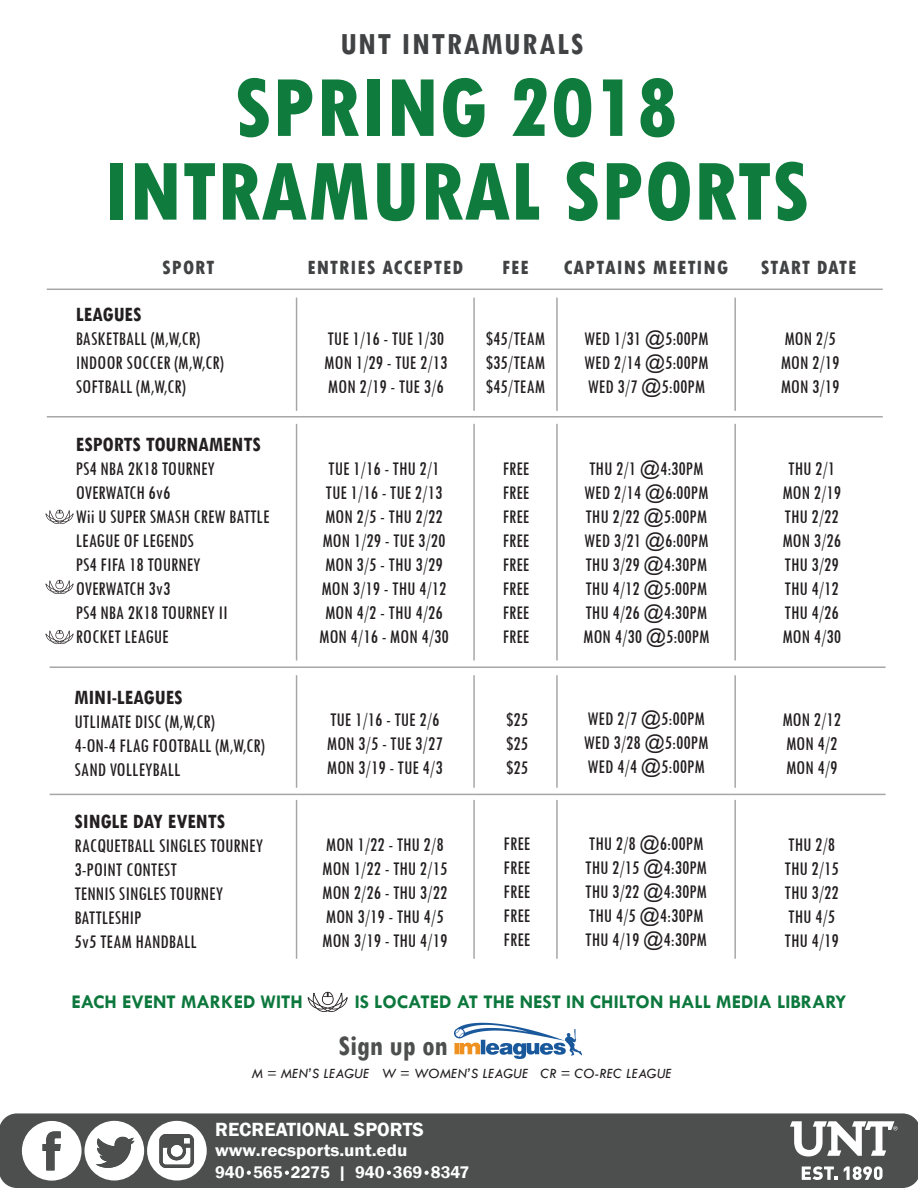
<style>
.page{position:relative;width:918px;height:1188px;background:#fff}
.page>*{position:absolute;margin:0;border:0;box-sizing:border-box;transform-origin:0 0}
.t1{font:800 condensed 86.55px/83.7px "Tw Cen";color:#0f7c3e;text-align:center}
.t2{font:700 condensed 32.7px "Tw Cen";letter-spacing:.05em;color:#414243}
.t3{font:700 condensed 30px "Tw Cen";color:#4d4f4e}
.t4{font:700 condensed 21.6px "Tw Cen";color:#231f20}
.t5{font:condensed 20.1px/24px "Tw Cen";color:#231f20}
.t6{font:800 condensed 20.1px "Tw Cen";letter-spacing:.05em;color:#414243}
.t7{font:600 19.65px "Franklin Gothic";color:#fff}
.t8{font:700 19.5px "Tw Cen";color:#0d783d}
.t9{font:600 17.25px "Franklin Gothic";color:#fff}
.t10{font:600 17.25px "Franklin Gothic";color:#fff;scale:1.1 1}
.t11{font:italic 14.55px "Tw Cen";color:#231f20}
</style>
<div class="page">
<img style="left:454px;top:1022px;width:128px;height:37px">
<hr style="left:296px;top:298px;width:1px;height:113px;background:#231f20">
<hr style="left:473px;top:298px;width:2px;height:113px;background:#231f20">
<hr style="left:734px;top:298px;width:2px;height:113px;background:#231f20">
<hr style="left:556px;top:298px;width:2px;height:113px;background:#231f20">
<hr style="left:296px;top:424px;width:1px;height:236px;background:#231f20">
<hr style="left:473px;top:424px;width:2px;height:236px;background:#231f20">
<hr style="left:734px;top:424px;width:2px;height:236px;background:#231f20">
<hr style="left:556px;top:424px;width:2px;height:236px;background:#231f20">
<hr style="left:47px;top:289px;width:836px;height:1px;background:#231f20">
<hr style="left:47px;top:416px;width:836px;height:2px;background:#231f20">
<hr style="left:50px;top:666px;width:836px;height:2px;background:#231f20">
<hr style="left:50px;top:794px;width:836px;height:1px;background:#231f20">
<hr style="left:556px;top:675px;width:2px;height:113px;background:#231f20">
<hr style="left:296px;top:675px;width:1px;height:113px;background:#231f20">
<hr style="left:734px;top:675px;width:2px;height:113px;background:#231f20">
<hr style="left:473px;top:675px;width:2px;height:113px;background:#231f20">
<hr style="left:556px;top:800px;width:2px;height:159px;background:#231f20">
<hr style="left:296px;top:800px;width:1px;height:159px;background:#231f20">
<hr style="left:734px;top:800px;width:2px;height:159px;background:#231f20">
<hr style="left:473px;top:800px;width:2px;height:159px;background:#231f20">
<div style="left:0;top:1113px;width:918px;height:75px;background:#4d4f4e"></div>
<svg style="left:790px;top:1121px;width:107px;height:36px"></svg>
<svg style="left:802px;top:1166px;width:36px;height:14px"></svg>
<svg style="left:844px;top:1166px;width:39px;height:14px"></svg>
<svg style="left:387px;top:1171px;width:4px;height:4px"></svg>
<svg style="left:424px;top:1171px;width:5px;height:4px"></svg>
<svg style="left:247px;top:1171px;width:4px;height:4px"></svg>
<svg style="left:285px;top:1171px;width:4px;height:4px"></svg>
<img style="left:22px;top:1121px;width:60px;height:60px;border-radius:30px">
<img style="left:84px;top:1121px;width:60px;height:60px;border-radius:30px">
<img style="left:147px;top:1121px;width:60px;height:60px;border-radius:30px">
<svg style="left:45px;top:510px;width:29px;height:14px"></svg>
<svg style="left:45px;top:580px;width:29px;height:14px"></svg>
<svg style="left:45px;top:630px;width:29px;height:14px"></svg>
<svg style="left:308px;top:992px;width:40px;height:20px"></svg>
<h2 class="t2" style="left:340px;top:24px;width:244px">UNT INTRAMURALS</h2>
<h1 class="t1" style="left:103px;top:66px;width:708px">SPRING 2018<br>INTRAMURAL SPORTS</h1>
<p class="t6" style="left:162px;top:256px;width:54px">SPORT</p>
<p class="t6" style="left:307px;top:256px;width:157px">ENTRIES ACCEPTED</p>
<p class="t6" style="left:502px;top:256px;width:28px">FEE</p>
<p class="t6" style="left:564px;top:256px;width:166px">CAPTAINS MEETING</p>
<p class="t6" style="left:761px;top:256px;width:97px">START DATE</p>
<p class="t4" style="left:76px;top:301px;width:67px">LEAGUES</p>
<p class="t5" style="left:76px;top:326px;width:149px">BASKETBALL (M,W,CR)<br>INDOOR SOCCER (M,W,CR)<br>SOFTBALL (M,W,CR)</p>
<p class="t4" style="left:76px;top:431px;width:186px">ESPORTS TOURNAMENTS</p>
<p class="t5" style="left:76px;top:456px;width:195px">PS4 NBA 2K18 TOURNEY<br>OVERWATCH 6v6<br>Wii U SUPER SMASH CREW BATTLE<br>LEAGUE OF LEGENDS<br>PS4 FIFA 18 TOURNEY<br>OVERWATCH 3v3<br>PS4 NBA 2K18 TOURNEY II<br>ROCKET LEAGUE</p>
<p class="t4" style="left:74px;top:684px;width:110px">MINI-LEAGUES</p>
<p class="t5" style="left:74px;top:709px;width:192px">UTLIMATE DISC (M,W,CR)<br>4-ON-4 FLAG FOOTBALL (M,W,CR)<br>SAND VOLLEYBALL</p>
<p class="t5" style="left:324px;top:326px;width:125px">TUE 1/16 - TUE 1/30<br>MON 1/29 - TUE 2/13<br>MON 2/19 - TUE 3/6</p>
<p class="t5" style="left:319px;top:456px;width:131px;text-align:center">TUE 1/16 - THU 2/1<br>TUE 1/16 - TUE 2/13<br>MON 2/5 - THU 2/22<br>MON 1/29 - TUE 3/20<br>MON 3/5 - THU 3/29<br>MON 3/19 - THU 4/12<br>MON 4/2 - THU 4/26<br>MON 4/16 - MON 4/30</p>
<p class="t5" style="left:327px;top:707px;width:117px">TUE 1/16 - TUE 2/6<br>MON 3/5 - TUE 3/27<br>MON 3/19 - TUE 4/3</p>
<p class="t5" style="left:486px;top:326px;width:61px;text-align:justify">$45/TEAM $35/TEAM $45/TEAM</p>
<p class="t5" style="left:503px;top:456px;width:28px;text-align:justify">FREE FREE FREE FREE FREE FREE FREE FREE</p>
<p class="t5" style="left:506px;top:707px;width:23px;text-align:justify">$25 $25 $25</p>
<p class="t5" style="left:584px;top:326px;width:126px;text-align:justify">WED 1/31 @5:00PM WED 2/14 @5:00PM WED 3/7 @5:00PM</p>
<p class="t5" style="left:583px;top:456px;width:128px">THU 2/1 @4:30PM<br>WED 2/14 @6:00PM<br>THU 2/22 @5:00PM<br>WED 3/21 @6:00PM<br>THU 3/29 @4:30PM<br>THU 4/12 @5:00PM<br>THU 4/26 @4:30PM<br>MON 4/30 @5:00PM</p>
<p class="t5" style="left:584px;top:707px;width:126px">WED 2/7 @5:00PM<br>WED 3/28 @5:00PM<br>WED 4/4 @5:00PM</p>
<p class="t5" style="left:781px;top:326px;width:60px">MON 2/5<br>MON 2/19<br>MON 3/19</p>
<p class="t5" style="left:782px;top:456px;width:60px">THU 2/1<br>MON 2/19<br>THU 2/22<br>MON 3/26<br>THU 3/29<br>THU 4/12<br>THU 4/26<br>MON 4/30</p>
<p class="t5" style="left:782px;top:707px;width:60px">MON 2/12<br>MON 4/2<br>MON 4/9</p>
<p class="t4" style="left:74px;top:808px;width:152px">SINGLE DAY EVENTS</p>
<p class="t5" style="left:74px;top:833px;width:190px">RACQUETBALL SINGLES TOURNEY<br>3-POINT CONTEST<br>TENNIS SINGLES TOURNEY<br>BATTLESHIP<br>5v5 TEAM HANDBALL</p>
<p class="t5" style="left:322px;top:832px;width:127px">MON 1/22 - THU 2/8<br>MON 1/22 - THU 2/15<br>MON 2/26 - THU 3/22<br>MON 3/19 - THU 4/5<br>MON 3/19 - THU 4/19</p>
<p class="t5" style="left:585px;top:831px;width:123px">THU 2/8 @6:00PM<br>THU 2/15 @4:30PM<br>THU 3/22 @4:30PM<br>THU 4/5 @4:30PM<br>THU 4/19 @4:30PM</p>
<p class="t5" style="left:785px;top:832px;width:56px">THU 2/8<br>THU 2/15<br>THU 3/22<br>THU 4/5<br>THU 4/19</p>
<p class="t5" style="left:504px;top:832px;width:28px;text-align:justify">FREE FREE FREE FREE FREE</p>
<p class="t8" style="left:71px;top:991px;width:233px">EACH EVENT MARKED WITH</p>
<p class="t8" style="left:355px;top:991px;width:493px">IS LOCATED AT THE NEST IN CHILTON HALL MEDIA LIBRARY</p>
<h3 class="t3" style="left:339px;top:1027px;width:111px">Sign up on</h3>
<p class="t11" style="left:252px;top:1065px;width:422px">M = MEN’S LEAGUE W = WOMEN’S LEAGUE CR = CO-REC LEAGUE</p>
<p class="t7" style="left:215px;top:1118px;width:210px">RECREATIONAL SPORTS</p>
<p class="t10" style="left:215px;top:1140px;width:176px">www.recsports.unt.edu</p>
<p class="t9" style="left:215px;top:1162px;width:256px">940 565 2275 | 940 369 8347</p>
</div>
